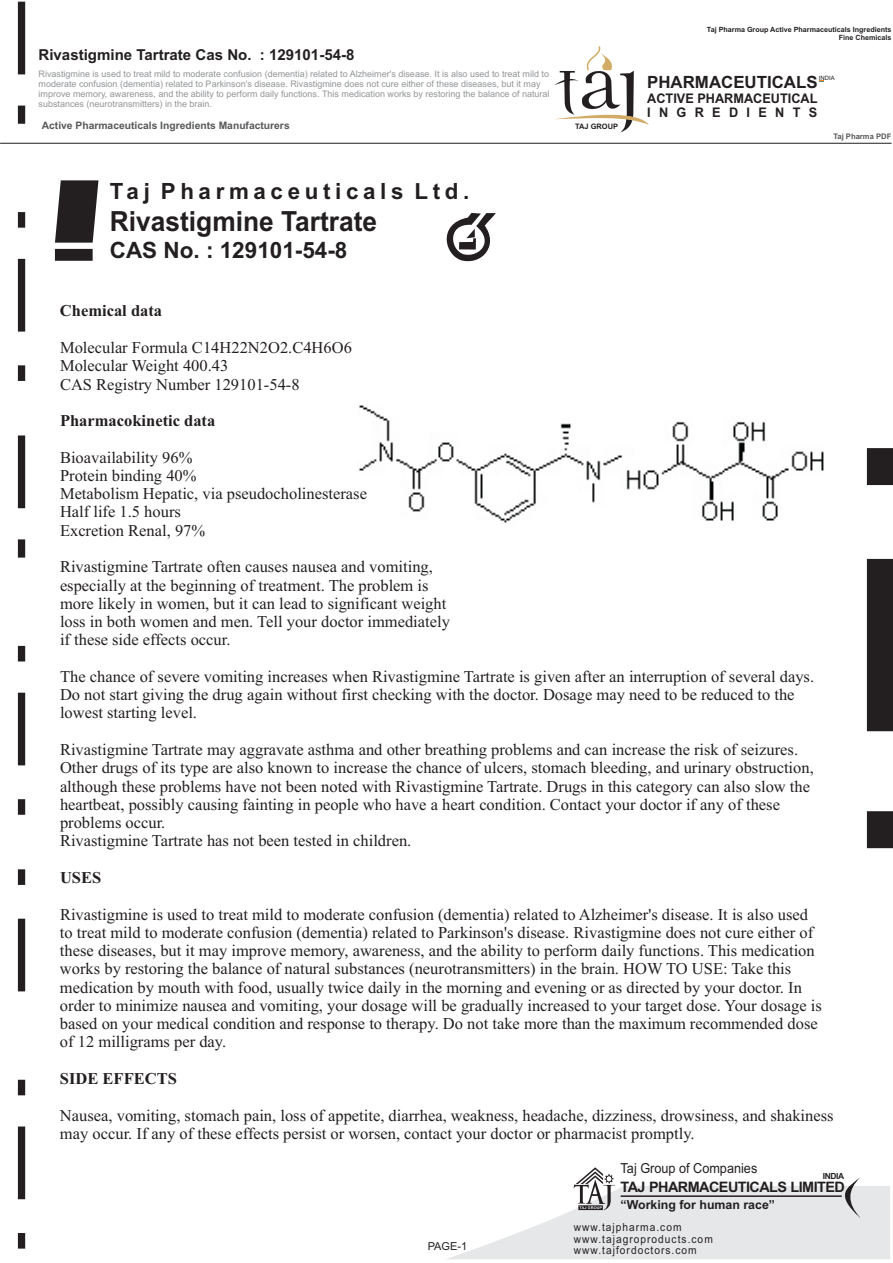
<style>
.page{position:relative;width:893px;height:1263px;background:#fff}
.page>*{position:absolute;margin:0;border:0;box-sizing:border-box;transform-origin:0 0}
.t1{font:700 27.75px "Arial";color:#231f20;scale:.95 1}
.t2{font:700 22.5px "Arial";color:#231f20}
.t3{font:700 22.35px "Arial Narrow";letter-spacing:.17em;color:#231f20;scale:1.22 1}
.t4{font:700 16.8px "Arial";color:#231f20}
.t5{font:16.5px/18.3px "Times New Roman";color:#231f20}
.t6{font:700 16.5px "Times New Roman";color:#231f20}
.t7{font:700 15px "Arial";color:#231f20}
.t8{font:700 14.4px "Arial";letter-spacing:-.04em;color:#231f20}
.t9{font:13.8px "Arial";color:#231f20;scale:.92 1}
.t10{font:700 13.2px/14.9px "Arial";color:#231f20;scale:.96 1}
.t11{font:700 12.45px "Arial";color:#231f20}
.t12{font:11.1px/23.7px "Arial";letter-spacing:.1em;color:#231f20;scale:.92 1}
.t13{font:10.95px "Arial";color:#231f20}
.t14{font:700 10.35px "Arial";color:#57585a}
.t15{font:9px/10.1px "Arial";color:#939598}
.t16{font:700 8.4px "Arial";letter-spacing:-.04em;color:#231f20}
.t17{font:700 7.65px "Arial";color:#57585a}
.t18{font:700 7.5px "Arial";color:#231f20}
.t19{font:700 7.2px/7.9px "Arial";color:#231f20;text-align:right}
.t20{font:5.85px "Arial";color:#231f20}
</style>
<div class="page">
<img style="left:359px;top:405px;width:465px;height:118px">
<svg style="left:448px;top:1167px;width:442px;height:92px"></svg>
<svg style="left:554px;top:46px;width:95px;height:86px"></svg>
<hr style="left:0;top:143px;width:892px;height:1px;background:#231f20">
<svg style="left:867px;top:448px;width:26px;height:400px"></svg>
<svg style="left:55px;top:180px;width:43px;height:63px;background:#403c3d"></svg>
<div style="left:55px;top:249px;width:38px;height:12px;background:#231f20"></div>
<svg style="left:446px;top:213px;width:50px;height:49px"></svg>
<svg style="left:18px;top:2px;width:7px;height:1246px"></svg>
<p class="t7" style="left:39px;top:49px;width:317px">Rivastigmine Tartrate Cas No. : 129101-54-8</p>
<p class="t15" style="left:39px;top:70px;width:513px">Rivastigmine is used to treat mild to moderate confusion (dementia) related to Alzheimer's disease. It is also used to treat mild to moderate confusion (dementia) related to Parkinson's disease. Rivastigmine does not cure either of these diseases, but it may improve memory, awareness, and the ability to perform daily functions. This medication works by restoring the balance of natural substances (neurotransmitters) in the brain.</p>
<p class="t14" style="left:42px;top:121px;width:249px">Active Pharmaceuticals Ingredients Manufacturers</p>
<h3 class="t3" style="left:110px;top:182px;width:296px">Taj Pharmaceuticals Ltd.</h3>
<h1 class="t1" style="left:110px;top:210px;width:283px">Rivastigmine Tartrate</h1>
<h2 class="t2" style="left:110px;top:242px;width:239px">CAS No. : 129101-54-8</h2>
<p class="t6" style="left:60px;top:305px;width:104px">Chemical data</p>
<p class="t18" style="left:575px;top:123px;width:45px">TAJ GROUP</p>
<p class="t19" style="left:707px;top:26px;width:186px">Taj Pharma Group Active Pharmaceuticals Ingredients<br>Fine Chemicals</p>
<p class="t20" style="left:819px;top:76px;width:17px">INDIA</p>
<p class="t4" style="left:647px;top:76px;width:172px">PHARMACEUTICALS</p>
<p class="t10" style="left:647px;top:92px;width:179px">ACTIVE PHARMACEUTICAL<br>INGREDIENTS</p>
<p class="t17" style="left:833px;top:133px;width:59px">Taj Pharma PDF</p>
<p class="t5" style="left:60px;top:340px;width:293px">Molecular Formula C14H22N2O2.C4H6O6<br>Molecular Weight 400.43<br>CAS Registry Number 129101-54-8</p>
<p class="t6" style="left:60px;top:415px;width:157px">Pharmacokinetic data</p>
<p class="t5" style="left:60px;top:449px;width:309px">Bioavailability 96%<br>Protein binding 40%<br>Metabolism Hepatic, via pseudocholinesterase<br>Half life 1.5 hours<br>Excretion Renal, 97%</p>
<p class="t5" style="left:60px;top:559px;width:391px">Rivastigmine Tartrate often causes nausea and vomiting, especially at the beginning of treatment. The problem is more likely in women, but it can lead to significant weight loss in both women and men. Tell your doctor immediately if these side effects occur.</p>
<p class="t5" style="left:60px;top:669px;width:756px">The chance of severe vomiting increases when Rivastigmine Tartrate is given after an interruption of several days.<br>Do not start giving the drug again without first checking with the doctor. Dosage may need to be reduced to the lowest starting level.</p>
<p class="t5" style="left:60px;top:742px;width:755px">Rivastigmine Tartrate may aggravate asthma and other breathing problems and can increase the risk of seizures.<br>Other drugs of its type are also known to increase the chance of ulcers, stomach bleeding, and urinary obstruction, although these problems have not been noted with Rivastigmine Tartrate. Drugs in this category can also slow the heartbeat, possibly causing fainting in people who have a heart condition. Contact your doctor if any of these problems occur.<br>Rivastigmine Tartrate has not been tested in children.</p>
<p class="t6" style="left:60px;top:872px;width:43px">USES</p>
<p class="t5" style="left:60px;top:906px;width:763px">Rivastigmine is used to treat mild to moderate confusion (dementia) related to Alzheimer's disease. It is also used to treat mild to moderate confusion (dementia) related to Parkinson's disease. Rivastigmine does not cure either of these diseases, but it may improve memory, awareness, and the ability to perform daily functions. This medication works by restoring the balance of natural substances (neurotransmitters) in the brain. HOW TO USE: Take this medication by mouth with food, usually twice daily in the morning and evening or as directed by your doctor. In order to minimize nausea and vomiting, your dosage will be gradually increased to your target dose. Your dosage is based on your medical condition and response to therapy. Do not take more than the maximum recommended dose of 12 milligrams per day.</p>
<p class="t6" style="left:60px;top:1073px;width:118px">SIDE EFFECTS</p>
<p class="t5" style="left:60px;top:1107px;width:775px">Nausea, vomiting, stomach pain, loss of appetite, diarrhea, weakness, headache, dizziness, drowsiness, and shakiness may occur. If any of these effects persist or worsen, contact your doctor or pharmacist promptly.</p>
<p class="t13" style="left:428px;top:1242px;width:41px">PAGE-1</p>
<p class="t9" style="left:621px;top:1163px;width:150px">Taj Group of Companies</p>
<p class="t8" style="left:621px;top:1181px;width:226px">TAJ PHARMACEUTICALS LIMITED</p>
<p class="t11" style="left:621px;top:1200px;width:156px">“Working for human race”</p>
<p class="t16" style="left:823px;top:1172px;width:23px">INDIA</p>
<p class="t12" style="left:574px;top:1216px;width:135px">www.tajpharma.com www.tajfordoctors.com</p>
<p class="t12" style="left:574px;top:1228px;width:152px">www.tajagroproducts.com</p>
</div>
